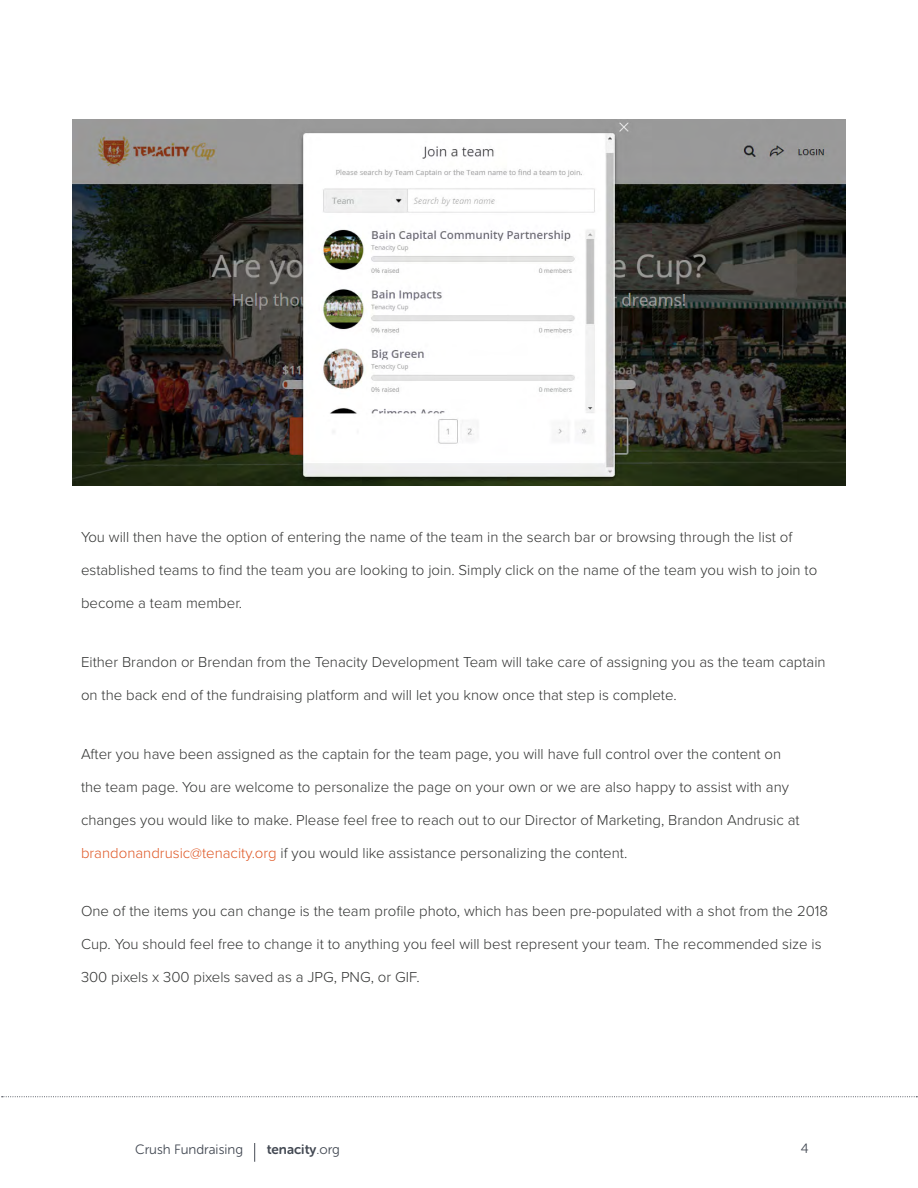
<style>
.page{position:relative;width:918px;height:1188px;background:#fff}
.page>*{position:absolute;margin:0;border:0;box-sizing:border-box;transform-origin:0 0}
.t1{font:300 15px "Proxima Nova";color:#323332}
.t2{font:13.5px "Museo Sans Rounded 300";color:#434953}
.t3{font:13.5px "Museo Sans Rounded 700";color:#434953}
.s1{color:#df5725}
.s2{font-family:"Museo Sans Rounded 300"}
</style>
<div class="page">
<svg style="left:254px;top:1143px;width:1px;height:19px"></svg>
<svg style="left:2px;top:1096px;width:915px;height:1px"></svg>
<img style="left:73px;top:119px;width:772px;height:366px">
<p class="t1" style="left:81px;top:526px;width:713px">You will then have the option of entering the name of the team in the search bar or browsing through the list of</p>
<p class="t1" style="left:81px;top:559px;width:738px">established teams to find the team you are looking to join. Simply click on the name of the team you wish to join to</p>
<p class="t1" style="left:81px;top:592px;width:163px">become a team member.</p>
<p class="t1" style="left:81px;top:650px;width:746px">Either Brandon or Brendan from the Tenacity Development Team will take care of assigning you as the team captain</p>
<p class="t1" style="left:81px;top:683px;width:597px">on the back end of the fundraising platform and will let you know once that step is complete.</p>
<p class="t1" style="left:81px;top:742px;width:702px">After you have been assigned as the captain for the team page, you will have full control over the content on</p>
<p class="t1" style="left:81px;top:775px;width:710px">the team page. You are welcome to personalize the page on your own or we are also happy to assist with any</p>
<p class="t1" style="left:81px;top:808px;width:720px">changes you would like to make. Please feel free to reach out to our Director of Marketing, Brandon Andrusic at</p>
<p class="t1" style="left:81px;top:841px;width:548px"><span class="s1">brandonandrusic@tenacity.org</span> if you would like assistance personalizing the content.</p>
<p class="t1" style="left:81px;top:900px;width:749px">One of the items you can change is the team profile photo, which has been pre-populated with a shot from the 2018</p>
<p class="t1" style="left:81px;top:933px;width:742px">Cup. You should feel free to change it to anything you feel will best represent your team. The recommended size is</p>
<p class="t1" style="left:81px;top:966px;width:340px">300 pixels x 300 pixels saved as a JPG, PNG, or GIF.</p>
<p class="t2" style="left:135px;top:1142px;width:109px">Crush Fundraising</p>
<p class="t3" style="left:267px;top:1142px;width:75px">tenacity<span class="s2">.org</span></p>
<p class="t2" style="left:801px;top:1141px;width:9px">4</p>
</div>
